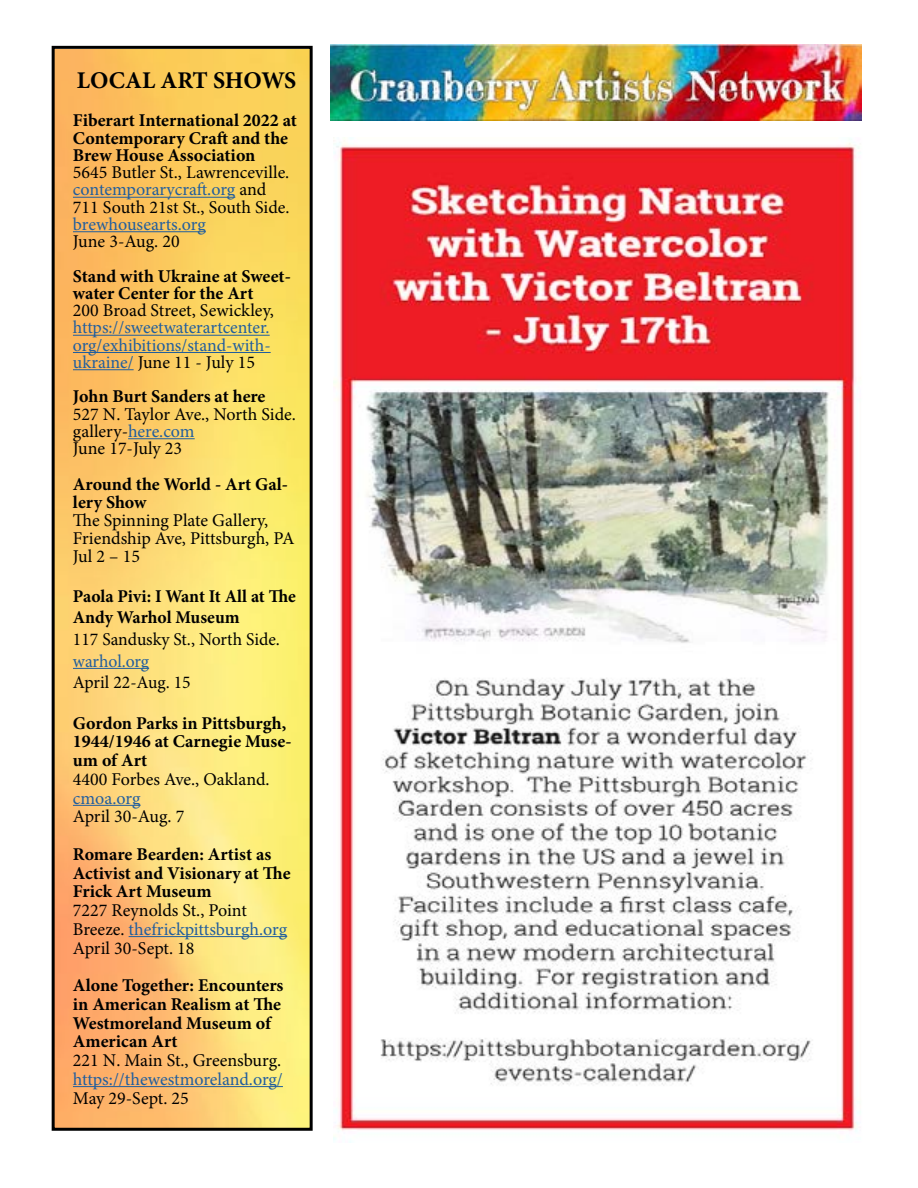
<style>
.page{position:relative;width:918px;height:1188px;background:#fff}
.page>*{position:absolute;margin:0;border:0;box-sizing:border-box;transform-origin:0 0}
.t1{font:700 24px "Minion Pro";letter-spacing:-.005em;color:#000}
.t2{font:18px/17.2px "Minion Pro";color:#000}
.t3{font:700 18px/18.8px "Minion Pro";color:#000}
.t4{font:18px/17.2px "Minion Pro";letter-spacing:-.005em;color:#215e9e;text-align:justify}
.s1{color:#215e9e}
.s2{color:#000}
</style>
<div class="page">
<img style="left:56px;top:50px;width:253px;height:1077px">
<div style="left:52px;top:46px;width:261px;height:1085px;border:3px solid #000"></div>
<img style="left:331px;top:45px;width:530px;height:76px">
<hr style="left:73px;top:197px;width:162px;height:1px;background:#215e9e">
<hr style="left:73px;top:231px;width:133px;height:1px;background:#215e9e">
<hr style="left:73px;top:335px;width:197px;height:1px;background:#215e9e">
<hr style="left:73px;top:352px;width:198px;height:1px;background:#215e9e">
<hr style="left:73px;top:369px;width:61px;height:1px;background:#215e9e">
<hr style="left:128px;top:438px;width:67px;height:1px;background:#215e9e">
<hr style="left:73px;top:668px;width:76px;height:1px;background:#215e9e">
<hr style="left:73px;top:805px;width:67px;height:1px;background:#215e9e">
<hr style="left:129px;top:936px;width:158px;height:1px;background:#215e9e">
<hr style="left:73px;top:1086px;width:210px;height:1px;background:#215e9e">
<img style="left:333px;top:140px;width:527px;height:1003px">
<h1 class="t1" style="left:77px;top:63px;width:221px">LOCAL ART SHOWS</h1>
<p class="t3" style="left:73px;top:112px;width:226px;line-height:17.2px">Fiberart International 2022 at<br>Contemporary Craft and the<br>Brew House Association</p>
<p class="t2" style="left:73px;top:164px;width:218px">5645 Butler St., Lawrenceville. <span class="s1">contemporarycraft.org</span> and<br>711 South 21st St., South Side.</p>
<p class="t4" style="left:73px;top:216px;width:134px">brewhousearts.org</p>
<p class="t2" style="left:73px;top:233px;width:108px">June 3-Aug. 20</p>
<p class="t3" style="left:73px;top:267px;width:219px;line-height:17.2px">Stand with Ukraine at Sweet&shy;water Center for the Art</p>
<p class="t2" style="left:73px;top:302px;width:202px">200 Broad Street, Sewickley,</p>
<p class="t4" style="left:73px;top:319px;width:199px">https://sweetwaterartcenter. org/exhibitions/stand-with&shy;ukraine/ <span class="s2">June 11 - July 15</span></p>
<p class="t3" style="left:73px;top:387px;width:194px">John Burt Sanders at here</p>
<p class="t2" style="left:73px;top:405px;width:224px">527 N. Taylor Ave., North Side. gallery-<span class="s1">here.com<br></span>June 17-July 23</p>
<p class="t3" style="left:73px;top:475px;width:217px;line-height:18px">Around the World - Art Gal&shy;lery Show</p>
<p class="t2" style="left:73px;top:512px;width:223px;line-height:18px">The Spinning Plate Gallery,<br>Friendship Ave, Pittsburgh, PA<br>Jul 2 – 15</p>
<p class="t3" style="left:73px;top:585px;width:225px;line-height:21.6px">Paola Pivi: I Want It All at The<br>Andy Warhol Museum</p>
<p class="t2" style="left:73px;top:631px;width:208px">117 Sandusky St., North Side.</p>
<p class="t4" style="left:73px;top:652px;width:78px">warhol.org</p>
<p class="t2" style="left:73px;top:674px;width:119px">April 22-Aug. 15</p>
<p class="t3" style="left:73px;top:713px;width:220px">Gordon Parks in Pittsburgh,<br>1944/1946 at Carnegie Muse&shy;um of Art</p>
<p class="t2" style="left:73px;top:771px;width:198px">4400 Forbes Ave., Oakland.</p>
<p class="t4" style="left:73px;top:789px;width:69px">cmoa.org</p>
<p class="t2" style="left:73px;top:808px;width:113px">April 30-Aug. 7</p>
<p class="t3" style="left:73px;top:844px;width:219px">Romare Bearden: Artist as<br>Activist and Visionary at The<br>Frick Art Museum</p>
<p class="t2" style="left:73px;top:901px;width:216px;line-height:18.8px">7227 Reynolds St., Point<br>Breeze. <span class="s1">thefrickpittsburgh.org<br></span>April 30-Sept. 18</p>
<p class="t3" style="left:73px;top:976px;width:212px">Alone Together: Encounters in American Realism at The<br>Westmoreland Museum of<br>American Art</p>
<p class="t2" style="left:73px;top:1052px;width:210px">221 N. Main St., Greensburg.</p>
<p class="t4" style="left:73px;top:1071px;width:211px">https://thewestmoreland.org/</p>
<p class="t2" style="left:73px;top:1089px;width:117px">May 29-Sept. 25</p>
</div>
